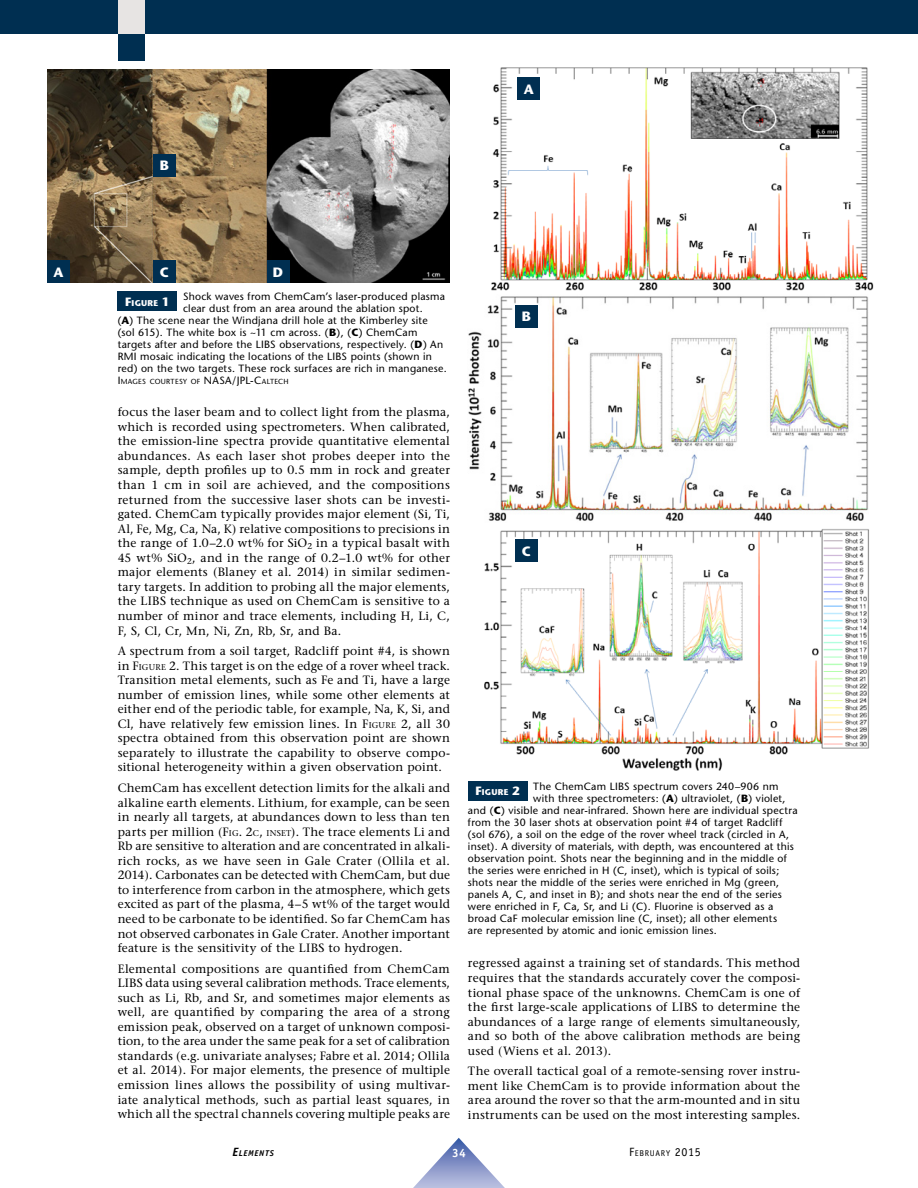
<style>
.page{position:relative;width:918px;height:1188px;background:#fff}
.page>*{position:absolute;margin:0;border:0;box-sizing:border-box;transform-origin:0 0}
.t1{font:700 13.5px "Stone Sans";color:#fff}
.t2{font:12px/14.5px "Stone Serif";letter-spacing:.015em;color:#000;text-align:justify}
.t3{font:700 12px "Officina Sans";color:#fff}
.t4{font:10.5px "Stone Sans";letter-spacing:.02em;color:#000}
.t5{font:8.4px "Officina Sans";letter-spacing:.08em;color:#000}
.t6{font:italic 700 8.4px "Officina Sans";letter-spacing:.08em;color:#000}
.t7{font:7.35px "Stone Sans";letter-spacing:.04em;color:#000}
.s1{font-weight:700;font-size:12px;color:#fff}
.s2{font-weight:700}
.s3{font-size:10.5px}
.s4{font-size:8.4px}
.s5{font-size:12px}
</style>
<div class="page">
<svg style="left:413px;top:1138px;width:92px;height:50px"></svg>
<div style="left:0;top:0;width:918px;height:34px;background:#002f51"></div>
<div style="left:118px;top:34px;width:27px;height:27px;background:#002f51"></div>
<div style="left:118px;top:0;width:27px;height:34px;background:#e7e4e3"></div>
<img style="left:47px;top:70px;width:403px;height:213px">
<div style="left:118px;top:292px;width:59px;height:19px;background:#002f51"></div>
<div style="left:468px;top:781px;width:59px;height:19px;background:#002f51"></div>
<div style="left:267px;top:260px;width:22px;height:23px;background:#002f51"></div>
<div style="left:47px;top:260px;width:23px;height:23px;background:#002f51"></div>
<div style="left:153px;top:260px;width:23px;height:23px;background:#002f51"></div>
<div style="left:153px;top:154px;width:23px;height:22px;background:#002f51"></div>
<img style="left:491px;top:67px;width:383px;height:224px">
<img style="left:484px;top:529px;width:385px;height:242px">
<img style="left:468px;top:296px;width:400px;height:225px">
<div style="left:518px;top:78px;width:22px;height:22px;background:#002f51"></div>
<div style="left:515px;top:539px;width:23px;height:23px;background:#002f51"></div>
<div style="left:515px;top:305px;width:23px;height:22px;background:#002f51"></div>
<p class="t1" style="left:160px;top:160px;width:11px">B</p>
<p class="t1" style="left:53px;top:267px;width:12px">A</p>
<p class="t1" style="left:160px;top:267px;width:11px">C</p>
<p class="t1" style="left:273px;top:267px;width:12px">D</p>
<p class="t4" style="left:125px;top:293px;width:321px"><span class="s1">F</span><sub>IGURE</sub> <span class="s1">1</span> Shock waves from ChemCam’s laser-produced plasma</p>
<p class="t4" style="left:183px;top:305px;width:241px">clear dust from an area around the ablation spot.</p>
<p class="t4" style="left:118px;top:317px;width:311px">(<span class="s2">A</span>) The scene near the Windjana drill hole at the Kimberley site</p>
<p class="t4" style="left:118px;top:329px;width:301px">(sol 615). The white box is ~11 cm across. (<span class="s2">B</span>), (<span class="s2">C</span>) ChemCam</p>
<p class="t4" style="left:118px;top:341px;width:327px">targets after and before the LIBS observations, respectively. (<span class="s2">D</span>) An</p>
<p class="t4" style="left:118px;top:353px;width:316px">RMI mosaic indicating the locations of the LIBS points (shown in</p>
<p class="t4" style="left:118px;top:365px;width:331px">red) on the two targets. These rock surfaces are rich in manganese.</p>
<p class="t7" style="left:118px;top:379px;width:172px"><span class="s3">I</span>MAGES COURTESY OF <span class="s3">NASA/JPL-C</span>ALTECH</p>
<p class="t1" style="left:524px;top:84px;width:12px">A</p>
<p class="t1" style="left:522px;top:311px;width:11px">B</p>
<p class="t2" style="left:118px;top:406px;width:334px">focus the laser beam and to collect light from the plasma, which is recorded using spectrometers. When calibrated, the emission-line spectra provide quantitative elemental abundances. As each laser shot probes deeper into the sample, depth profiles up to 0.5 mm in rock and greater than 1 cm in soil are achieved, and the compositions returned from the successive laser shots can be investi&shy;gated. ChemCam typically provides major element (Si, Ti, Al, Fe, Mg, Ca, Na, K) relative compositions to precisions in the range of 1.0–2.0 wt% for SiO<sub>2</sub> in a typical basalt with 45 wt% SiO<sub>2</sub>, and in the range of 0.2–1.0 wt% for other major elements (Blaney et al. 2014) in similar sedimen&shy;tary targets. In addition to probing all the major elements, the LIBS technique as used on ChemCam is sensitive to a number of minor and trace elements, including H, Li, C, F, S, Cl, Cr, Mn, Ni, Zn, Rb, Sr, and Ba.</p>
<p class="t2" style="left:118px;top:645px;width:334px">A spectrum from a soil target, Radcliff point #4, is shown in F<span class="s4">IGURE</span> 2. This target is on the edge of a rover wheel track.<br>Transition metal elements, such as Fe and Ti, have a large number of emission lines, while some other elements at either end of the periodic table, for example, Na, K, Si, and Cl, have relatively few emission lines. In F<span class="s4">IGURE</span> 2, all 30 spectra obtained from this observation point are shown separately to illustrate the capability to observe compo&shy;sitional heterogeneity within a given observation point.</p>
<p class="t2" style="left:118px;top:782px;width:334px">ChemCam has excellent detection limits for the alkali and alkaline earth elements. Lithium, for example, can be seen in nearly all targets, at abundances down to less than ten parts per million (F<span class="s4">IG</span>. 2<span class="s4">C</span>, <span class="s4">INSET</span>). The trace elements Li and Rb are sensitive to alteration and are concentrated in alkali&shy;rich rocks, as we have seen in Gale Crater (Ollila et al.<br>2014). Carbonates can be detected with ChemCam, but due to interference from carbon in the atmosphere, which gets excited as part of the plasma, 4–5 wt% of the target would need to be carbonate to be identified. So far ChemCam has not observed carbonates in Gale Crater. Another important feature is the sensitivity of the LIBS to hydrogen.</p>
<p class="t2" style="left:118px;top:962px;width:334px">Elemental compositions are quantified from ChemCam LIBS data using several calibration methods. Trace elements, such as Li, Rb, and Sr, and sometimes major elements as well, are quantified by comparing the area of a strong emission peak, observed on a target of unknown composi&shy;tion, to the area under the same peak for a set of calibration standards (e.g. univariate analyses; Fabre et al. 2014; Ollila et al. 2014). For major elements, the presence of multiple emission lines allows the possibility of using multivar&shy;iate analytical methods, such as partial least squares, in which all the spectral channels covering multiple peaks are</p>
<p class="t2" style="left:468px;top:957px;width:334px">regressed against a training set of standards. This method requires that the standards accurately cover the composi&shy;tional phase space of the unknowns. ChemCam is one of the first large-scale applications of LIBS to determine the abundances of a large range of elements simultaneously, and so both of the above calibration methods are being used (Wiens et al. 2013).</p>
<p class="t1" style="left:522px;top:546px;width:11px">C</p>
<p class="t4" style="left:475px;top:782px;width:305px"><span class="s1">F</span><sub>IGURE</sub> <span class="s1">2</span> The ChemCam LIBS spectrum covers 240–906 nm</p>
<p class="t4" style="left:533px;top:794px;width:254px">with three spectrometers: (<span class="s2">A</span>) ultraviolet, (<span class="s2">B</span>) violet,</p>
<p class="t4" style="left:468px;top:806px;width:331px">and (<span class="s2">C</span>) visible and near-infrared. Shown here are individual spectra</p>
<p class="t4" style="left:468px;top:818px;width:316px">from the 30 laser shots at observation point #4 of target Radcliff</p>
<p class="t4" style="left:468px;top:830px;width:323px">(sol 676), a soil on the edge of the rover wheel track (circled in A,</p>
<p class="t4" style="left:468px;top:842px;width:327px">inset). A diversity of materials, with depth, was encountered at this</p>
<p class="t4" style="left:468px;top:854px;width:320px">observation point. Shots near the beginning and in the middle of</p>
<p class="t4" style="left:468px;top:866px;width:313px">the series were enriched in H (C, inset), which is typical of soils;</p>
<p class="t4" style="left:468px;top:878px;width:313px">shots near the middle of the series were enriched in Mg (green,</p>
<p class="t4" style="left:468px;top:890px;width:315px">panels A, C, and inset in B); and shots near the end of the series</p>
<p class="t4" style="left:468px;top:902px;width:307px">were enriched in F, Ca, Sr, and Li (C). Fluorine is observed as a</p>
<p class="t4" style="left:468px;top:914px;width:311px">broad CaF molecular emission line (C, inset); all other elements</p>
<p class="t4" style="left:468px;top:926px;width:250px">are represented by atomic and ionic emission lines.</p>
<p class="t2" style="left:468px;top:1065px;width:334px">The overall tactical goal of a remote-sensing rover instru&shy;ment like ChemCam is to provide information about the area around the rover so that the arm-mounted and in situ instruments can be used on the most interesting samples.</p>
<p class="t6" style="left:232px;top:1150px;width:43px"><span class="s5">E</span>LEMENTS</p>
<p class="t3" style="left:452px;top:1149px;width:15px">34</p>
<p class="t5" style="left:629px;top:1150px;width:73px"><span class="s5">F</span>EBRUARY <span class="s5">2015</span></p>
</div>
